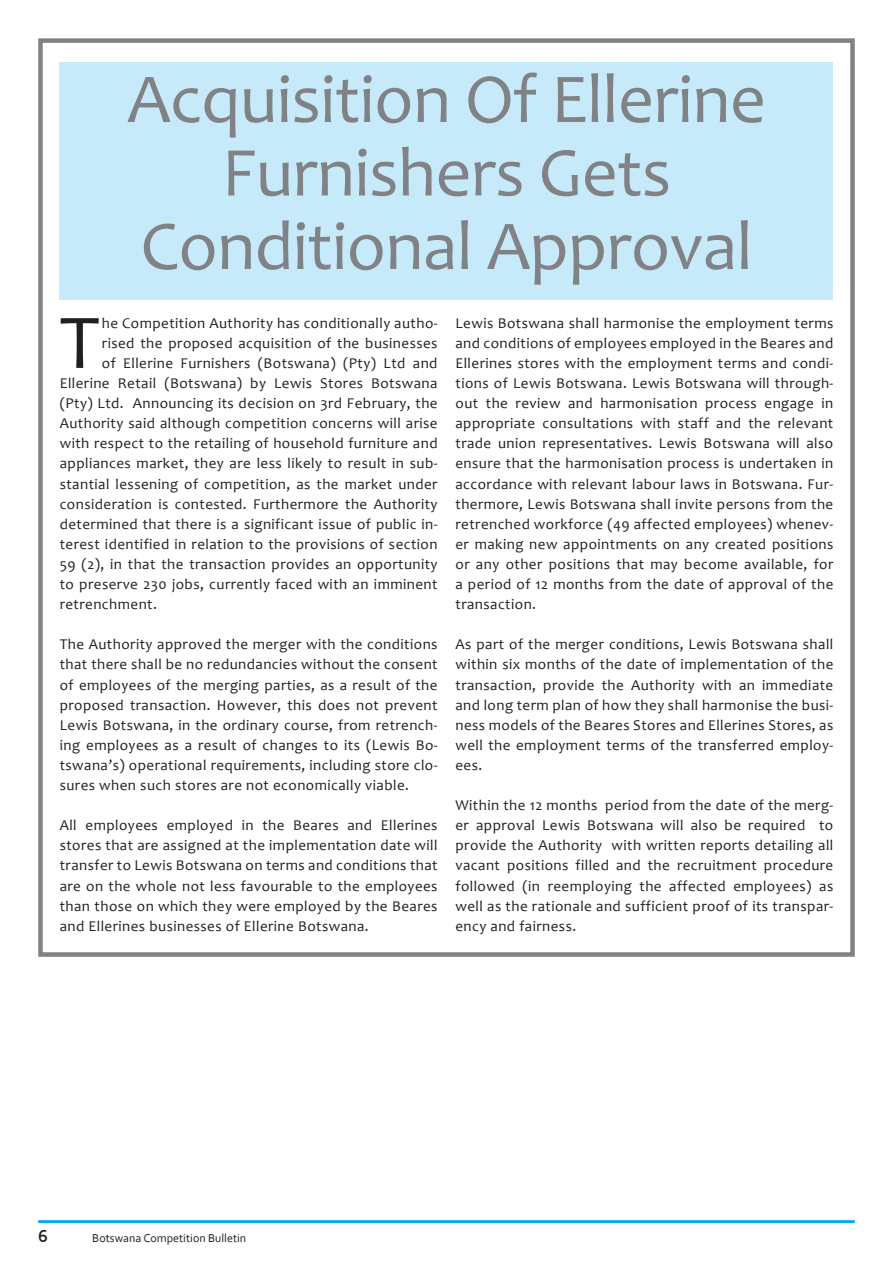
<style>
.page{position:relative;width:893px;height:1263px;background:#fff}
.page>*{position:absolute;margin:0;border:0;box-sizing:border-box;transform-origin:0 0}
.t1{font:78.3px "Candara";color:#231f20}
.t2{font:70.5px/73.5px "Candara";letter-spacing:-.01em;color:#808285;text-align:center}
.t3{font:700 18px "Corbel";color:#231f20}
.t4{font:15px/20.1px "Candara";letter-spacing:.03em;color:#231f20;text-align:justify}
.t5{font:12px "Corbel";color:#231f20}
</style>
<div class="page">
<div style="left:38px;top:38px;width:817px;height:919px;border:4px solid #808285"></div>
<div style="left:60px;top:62px;width:773px;height:238px;background:#c7eafb"></div>
<hr style="left:38px;top:1220px;width:817px;height:3px;background:#00aeef">
<h2 class="t2" style="left:127px;top:61px;width:640px">Acquisition Of Ellerine<br>Furnishers Gets<br>Conditional Approval</h2>
<h1 class="t1" style="left:60px;top:293px;width:41px">T</h1>
<p class="t4" style="left:102px;top:313px;width:337px">he Competition Authority has conditionally autho-</p>
<p class="t4" style="left:102px;top:333px;width:337px">rised the proposed acquisition of the businesses</p>
<p class="t4" style="left:102px;top:353px;width:337px">of Ellerine Furnishers (Botswana) (Pty) Ltd and</p>
<p class="t4" style="left:60px;top:373px;width:379px">Ellerine Retail (Botswana) by Lewis Stores Botswana</p>
<p class="t4" style="left:60px;top:393px;width:379px">(Pty) Ltd. Announcing its decision on 3rd February, the</p>
<p class="t4" style="left:60px;top:413px;width:379px">Authority said although competition concerns will arise</p>
<p class="t4" style="left:60px;top:433px;width:379px">with respect to the retailing of household furniture and</p>
<p class="t4" style="left:60px;top:453px;width:379px">appliances market, they are less likely to result in sub-</p>
<p class="t4" style="left:60px;top:473px;width:379px">stantial lessening of competition, as the market under</p>
<p class="t4" style="left:60px;top:493px;width:379px">consideration is contested. Furthermore the Authority</p>
<p class="t4" style="left:60px;top:514px;width:379px">determined that there is a significant issue of public in-</p>
<p class="t4" style="left:60px;top:534px;width:379px">terest identified in relation to the provisions of section</p>
<p class="t4" style="left:60px;top:554px;width:379px">59 (2), in that the transaction provides an opportunity</p>
<p class="t4" style="left:60px;top:574px;width:379px">to preserve 230 jobs, currently faced with an imminent</p>
<p class="t4" style="left:60px;top:594px;width:99px">retrenchment.</p>
<p class="t4" style="left:60px;top:634px;width:379px">The Authority approved the merger with the conditions that there shall be no redundancies without the consent of employees of the merging parties, as a result of the proposed transaction. However, this does not prevent Lewis Botswana, in the ordinary course, from retrench&shy;ing employees as a result of changes to its (Lewis Bo&shy;tswana’s) operational requirements, including store clo&shy;sures when such stores are not economically viable.</p>
<p class="t4" style="left:60px;top:815px;width:379px">All employees employed in the Beares and Ellerines stores that are assigned at the implementation date will transfer to Lewis Botswana on terms and conditions that are on the whole not less favourable to the employees than those on which they were employed by the Beares and Ellerines businesses of Ellerine Botswana.</p>
<p class="t4" style="left:455px;top:313px;width:379px">Lewis Botswana shall harmonise the employment terms and conditions of employees employed in the Beares and Ellerines stores with the employment terms and condi&shy;tions of Lewis Botswana. Lewis Botswana will through&shy;out the review and harmonisation process engage in appropriate consultations with staff and the relevant trade union representatives. Lewis Botswana will also ensure that the harmonisation process is undertaken in accordance with relevant labour laws in Botswana. Fur&shy;thermore, Lewis Botswana shall invite persons from the retrenched workforce (49 affected employees) whenev&shy;er making new appointments on any created positions or any other positions that may become available, for a period of 12 months from the date of approval of the transaction.</p>
<p class="t4" style="left:455px;top:634px;width:379px">As part of the merger conditions, Lewis Botswana shall within six months of the date of implementation of the transaction, provide the Authority with an immediate and long term plan of how they shall harmonise the busi&shy;ness models of the Beares Stores and Ellerines Stores, as well the employment terms of the transferred employ&shy;ees.</p>
<p class="t4" style="left:455px;top:795px;width:379px">Within the 12 months period from the date of the merg&shy;er approval Lewis Botswana will also be required to provide the Authority with written reports detailing all vacant positions filled and the recruitment procedure followed (in reemploying the affected employees) as well as the rationale and sufficient proof of its transpar&shy;ency and fairness.</p>
<p class="t3" style="left:38px;top:1225px;width:11px">6</p>
<p class="t5" style="left:92px;top:1230px;width:156px">Botswana Competition Bulletin</p>
</div>
